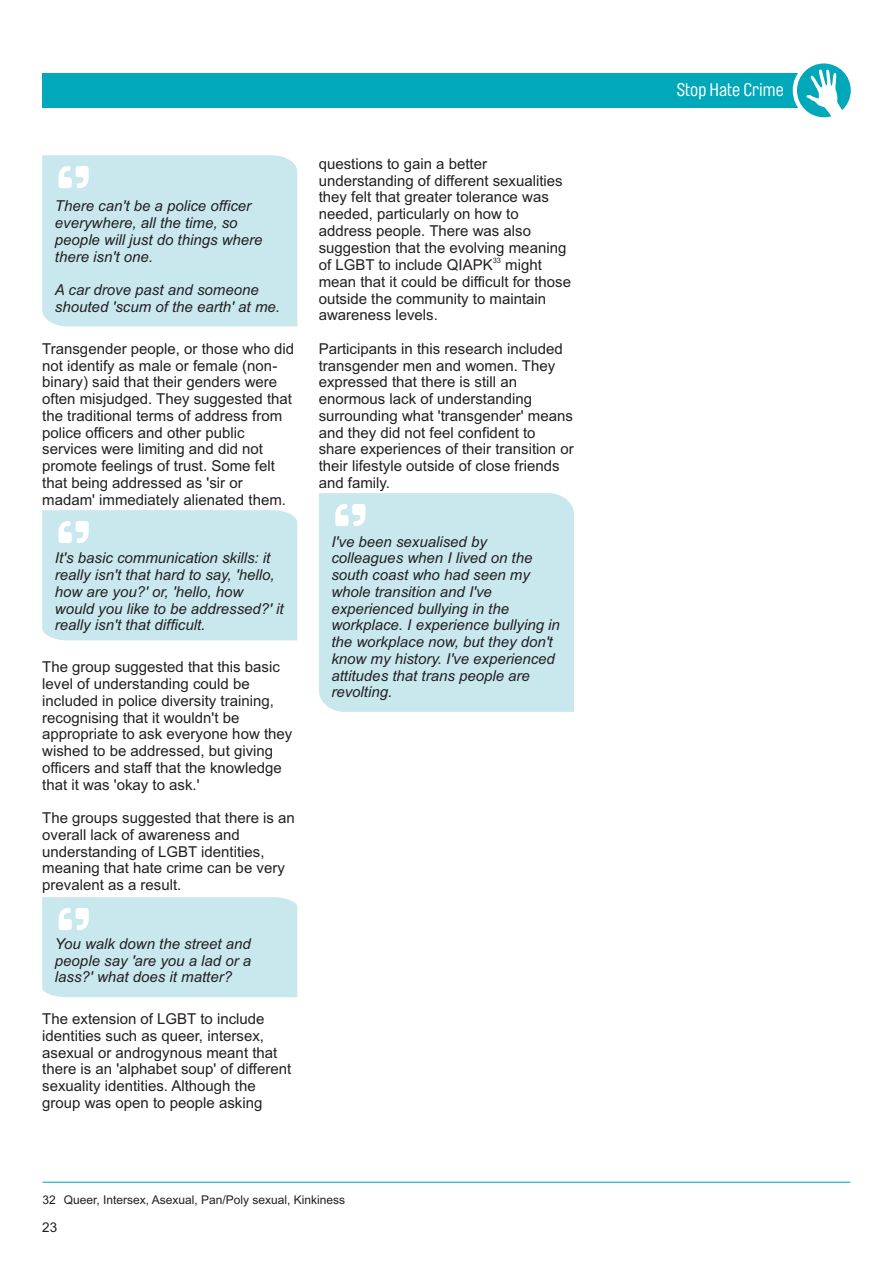
<style>
.page{position:relative;width:893px;height:1263px;background:#fff}
.page>*{position:absolute;margin:0;border:0;box-sizing:border-box;transform-origin:0 0}
.t1{font:18px "Brauer Neue";color:#fff}
.t2{font:15px/16.8px "Arial";color:#231f20}
.t3{font:italic 15px/16.8px "Arial";color:#231f20}
.t4{font:13.5px "Arial";color:#231f20}
.t5{font:12px "Arial";color:#231f20}
.t6{font:7.5px "Arial";color:#231f20}
</style>
<div class="page">
<div style="left:319px;top:493px;width:255px;height:219px;background:#c8e8ee"></div>
<div style="left:42px;top:510px;width:255px;height:130px;background:#c8e8ee"></div>
<svg style="left:335px;top:504px;width:30px;height:22px"></svg>
<div style="left:42px;top:897px;width:255px;height:100px;background:#c8e8ee"></div>
<div style="left:42px;top:155px;width:255px;height:171px;background:#c8e8ee"></div>
<div style="left:42px;top:73px;width:764px;height:34px;background:#00a8b9"></div>
<svg style="left:788px;top:63px;width:63px;height:55px"></svg>
<hr style="left:43px;top:1182px;width:807px;height:1px;background:#00a8b9">
<p class="t3" style="left:55px;top:199px;width:209px">There can't be a police officer everywhere, all the time, so people will just do things where there isn't one.</p>
<p class="t3" style="left:55px;top:283px;width:227px">A car drove past and someone shouted 'scum of the earth' at me.</p>
<p class="t2" style="left:42px;top:341px;width:254px">Transgender people, or those who did not identify as male or female (non&shy;binary) said that their genders were often misjudged. They suggested that the traditional terms of address from police officers and other public services were limiting and did not promote feelings of trust. Some felt that being addressed as 'sir or madam' immediately alienated them.</p>
<p class="t3" style="left:55px;top:551px;width:230px">It's basic communication skills: it really isn't that hard to say, 'hello, how are you?' or, 'hello, how would you like to be addressed?' it really isn't that difficult.</p>
<p class="t2" style="left:42px;top:660px;width:252px">The group suggested that this basic level of understanding could be included in police diversity training, recognising that it wouldn't be appropriate to ask everyone how they wished to be addressed, but giving officers and staff that the knowledge that it was 'okay to ask.'</p>
<p class="t2" style="left:42px;top:811px;width:254px">The groups suggested that there is an overall lack of awareness and understanding of LGBT identities, meaning that hate crime can be very prevalent as a result.</p>
<p class="t3" style="left:55px;top:936px;width:198px;text-align:justify">You walk down the street and people say 'are you a lad or a lass?' what does it matter?</p>
<p class="t2" style="left:42px;top:1012px;width:250px">The extension of LGBT to include identities such as queer, intersex, asexual or androgynous meant that there is an 'alphabet soup' of different sexuality identities. Although the group was open to people asking</p>
<p class="t2" style="left:319px;top:157px;width:249px">questions to gain a better understanding of different sexualities they felt that greater tolerance was needed, particularly on how to address people. There was also suggestion that the evolving meaning</p>
<p class="t6" style="left:493px;top:257px;width:10px">33</p>
<p class="t2" style="left:319px;top:258px;width:254px">of LGBT to include QIAPK might mean that it could be difficult for those outside the community to maintain awareness levels.</p>
<p class="t2" style="left:319px;top:342px;width:257px">Participants in this research included transgender men and women. They expressed that there is still an enormous lack of understanding surrounding what 'transgender' means and they did not feel confident to share experiences of their transition or their lifestyle outside of close friends and family.</p>
<p class="t3" style="left:331px;top:534px;width:230px">I've been sexualised by colleagues when I lived on the south coast who had seen my whole transition and I've experienced bullying in the workplace. I experience bullying in the workplace now, but they don't know my history. I've experienced attitudes that trans people are revolting.</p>
<p class="t5" style="left:43px;top:1195px;width:304px">32 Queer, Intersex, Asexual, Pan/Poly sexual, Kinkiness</p>
<p class="t4" style="left:42px;top:1222px;width:17px">23</p>
<p class="t1" style="left:677px;top:82px;width:108px">Stop Hate Crime</p>
</div>
